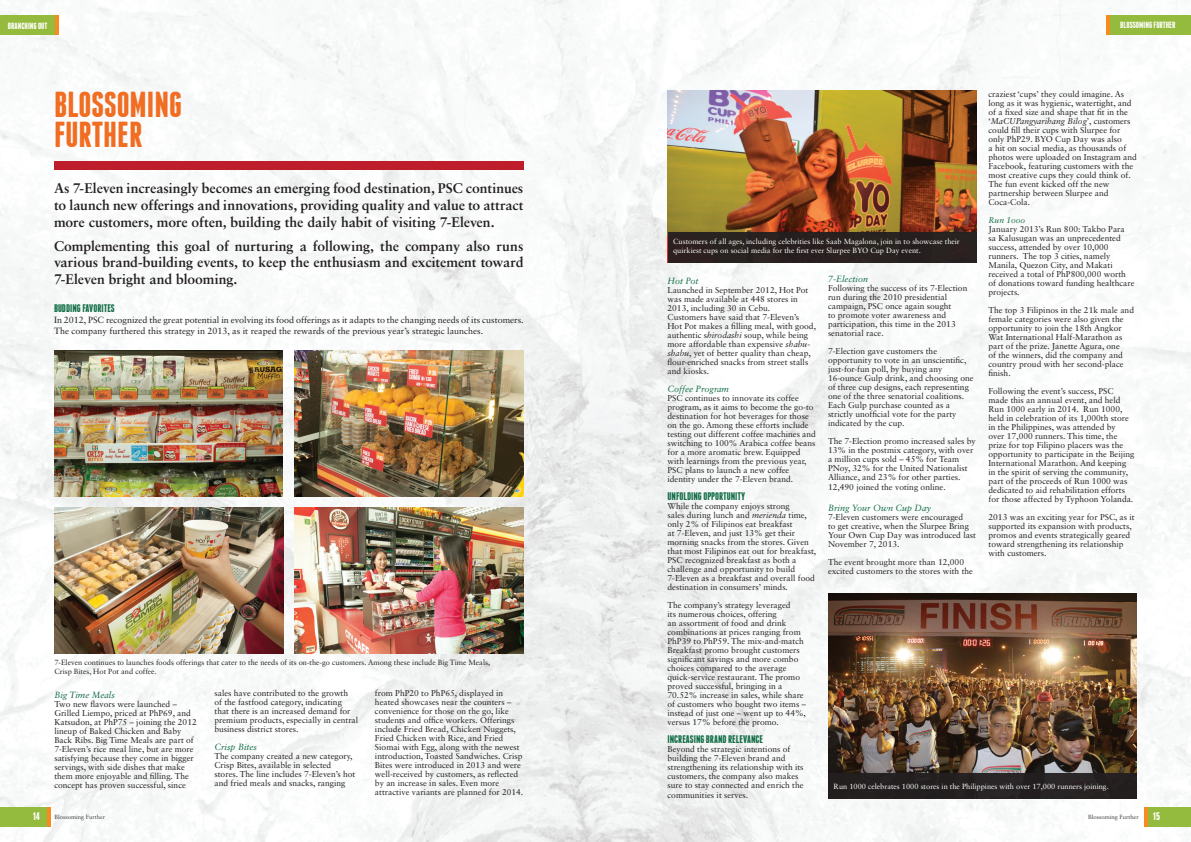
<style>
.page{position:relative;width:1191px;height:842px;background:#fff}
.page>*{position:absolute;margin:0;border:0;box-sizing:border-box;transform-origin:0 0}
.t1{font:700 36px/30px "Franchise";color:#f06d22}
.t2{font:700 14px/16.8px "Sabon LT Std";color:#231f20;text-align:justify}
.t3{font:700 11px "Franchise";color:#0e6b43}
.t4{font:700 11px "Franchise";color:#fff}
.t5{font:9px/10.8px "Sabon LT Std";color:#231f20}
.t6{font:italic 9px "Sabon LT Std";color:#0e6b43}
.t7{font:700 9px "Franchise";color:#fff}
.t8{font:8.5px/9px "Sabon LT Std";color:#231f20}
.t9{font:italic 8.5px "Sabon LT Std";color:#0e6b43}
.t10{font:7.5px/9px "Sabon LT Std";color:#fff}
.t11{font:7.5px/9px "Sabon LT Std";color:#231f20}
.t12{font:6px "Sabon LT";color:#3e3e3f}
.s1{font-style:italic}
</style>
<div class="page">
<img style="left:0;top:0;width:1191px;height:842px">
<div style="left:0;top:15px;width:57px;height:20px;background:#94bb3d"></div>
<hr style="left:55px;top:15px;width:3px;height:20px;background:#f68b1f">
<div style="left:1110px;top:15px;width:81px;height:20px;background:#94bb3d"></div>
<div style="left:1146px;top:807px;width:45px;height:19px;background:#94bb3d"></div>
<hr style="left:1106px;top:15px;width:4px;height:20px;background:#f68b1f">
<hr style="left:1144px;top:807px;width:4px;height:19px;background:#f68b1f">
<div style="left:0;top:807px;width:47px;height:20px;background:#94bb3d"></div>
<hr style="left:47px;top:807px;width:4px;height:20px;background:#f68b1f">
<div style="left:54px;top:161px;width:469px;height:9px;background:#be1d2c"></div>
<img style="left:828px;top:594px;width:309px;height:180px">
<img style="left:667px;top:90px;width:309px;height:142px">
<img style="left:54px;top:350px;width:229px;height:146px">
<div style="left:667px;top:232px;width:309px;height:30px;background:#231f20"></div>
<div style="left:828px;top:774px;width:309px;height:25px;background:#231f20"></div>
<img style="left:294px;top:350px;width:229px;height:146px">
<img style="left:54px;top:507px;width:229px;height:146px">
<img style="left:294px;top:507px;width:229px;height:146px">
<p class="t7" style="left:8px;top:22px;width:41px">BRANCHING OUT</p>
<p class="t7" style="left:1120px;top:21px;width:56px">BLOSSOMING FURTHER</p>
<h1 class="t1" style="left:54px;top:89px;width:27px">BLOSSOMING<br>FURTHER</h1>
<h2 class="t2" style="left:54px;top:179px;width:471px">As 7-Eleven increasingly becomes an emerging food destination, PSC continues to launch new offerings and innovations, providing quality and value to attract more customers, more often, building the daily habit of visiting 7-Eleven.</h2>
<h2 class="t2" style="left:54px;top:237px;width:471px">Complementing this goal of nurturing a following, the company also runs various brand-building events, to keep the enthusiasm and excitement toward 7-Eleven bright and blooming.</h2>
<p class="t3" style="left:54px;top:303px;width:9px">BUDDING</p>
<p class="t3" style="left:82px;top:303px;width:8px">FAVORITES</p>
<p class="t5" style="left:54px;top:315px;width:471px">In 2012, PSC recognized the great potential in evolving its food offerings as it adapts to the changing needs of its customers.<br>The company furthered this strategy in 2013, as it reaped the rewards of the previous year’s strategic launches.</p>
<p class="t11" style="left:54px;top:657px;width:437px">7-Eleven continues to launches foods offerings that cater to the needs of its on-the-go customers. Among these include Big Time Meals,<br>Crisp Bites, Hot Pot and coffee.</p>
<p class="t6" style="left:54px;top:689px;width:62px">Big Time Meals</p>
<p class="t8" style="left:54px;top:699px;width:144px">Two new flavors were launched – Grilled Liempo, priced at PhP69, and Katsudon, at PhP75 – joining the 2012 lineup of Baked Chicken and Baby Back Ribs. Big Time Meals are part of 7-Eleven’s rice meal line, but are more satisfying because they come in bigger servings, with side dishes that make them more enjoyable and filling. The concept has proven successful, since</p>
<p class="t8" style="left:214px;top:688px;width:145px">sales have contributed to the growth<br>of the fastfood category, indicating that there is an increased demand for premium products, especially in central business district stores.</p>
<p class="t6" style="left:214px;top:741px;width:44px">Crisp Bites</p>
<p class="t8" style="left:214px;top:751px;width:142px">The company created a new category, Crisp Bites, available in selected stores. The line includes 7-Eleven’s hot and fried meals and snacks, ranging</p>
<p class="t8" style="left:375px;top:688px;width:150px">from PhP20 to PhP65, displayed in heated showcases near the counters – convenience for those on the go, like students and office workers. Offerings include Fried Bread, Chicken Nuggets, Fried Chicken with Rice, and Fried Siomai with Egg, along with the newest introduction, Toasted Sandwiches. Crisp Bites were introduced in 2013 and were well-received by customers, as reflected by an increase in sales. Even more attractive variants are planned for 2014.</p>
<p class="t8" style="left:988px;top:89px;width:150px">craziest ‘cups’ they could imagine. As long as it was hygienic, watertight, and of a fixed size and shape that fit in the ‘<span class="s1">MaCUPangyarihang Bilog</span>’, customers could fill their cups with Slurpee for only PhP29. BYO Cup Day was also<br>a hit on social media, as thousands of photos were uploaded on Instagram and Facebook, featuring customers with the most creative cups they could think of.<br>The fun event kicked off the new partnership between Slurpee and Coca-Cola.</p>
<p class="t9" style="left:988px;top:215px;width:38px">Run 1ooo</p>
<p class="t8" style="left:988px;top:224px;width:147px">January 2013’s Run 800: Takbo Para sa Kalusugan was an unprecedented success, attended by over 10,000 runners. The top 3 cities, namely<br>Manila, Quezon City, and Makati received a total of PhP800,000 worth of donations toward funding healthcare projects.</p>
<p class="t8" style="left:988px;top:305px;width:147px">The top 3 Filipinos in the 21k male and female categories were also given the opportunity to join the 18th Angkor<br>Wat International Half-Marathon as part of the prize. Janette Agura, one<br>of the winners, did the company and country proud with her second-place finish.</p>
<p class="t8" style="left:988px;top:386px;width:147px">Following the event’s success, PSC made this an annual event, and held Run 1000 early in 2014. Run 1000, held in celebration of its 1,000th store in the Philippines, was attended by<br>over 17,000 runners. This time, the prize for top Filipino placers was the opportunity to participate in the Beijing International Marathon. And keeping in the spirit of serving the community, part of the proceeds of Run 1000 was dedicated to aid rehabilitation efforts for those affected by Typhoon Yolanda.</p>
<p class="t8" style="left:988px;top:512px;width:148px">2013 was an exciting year for PSC, as it supported its expansion with products, promos and events strategically geared toward strengthening its relationship with customers.</p>
<p class="t10" style="left:673px;top:237px;width:288px">Customers of all ages, including celebrities like Saab Magalona, join in to showcase their quirkiest cups on social media for the first ever Slurpee BYO Cup Day event.</p>
<p class="t6" style="left:828px;top:274px;width:42px">7-Election</p>
<p class="t8" style="left:828px;top:284px;width:141px">Following the success of its 7-Election run during the 2010 presidential campaign, PSC once again sought<br>to promote voter awareness and participation, this time in the 2013 senatorial race.</p>
<p class="t8" style="left:828px;top:347px;width:147px">7-Election gave customers the opportunity to vote in an unscientific, just-for-fun poll, by buying any 16-ounce Gulp drink, and choosing one of three cup designs, each representing one of the three senatorial coalitions.<br>Each Gulp purchase counted as a strictly unofficial vote for the party indicated by the cup.</p>
<p class="t8" style="left:828px;top:437px;width:149px">The 7-Election promo increased sales by 13% in the postmix category, with over a million cups sold – 45% for Team PNoy, 32% for the United Nationalist Alliance, and 23% for other parties.</p>
<p class="t8" style="left:828px;top:483px;width:119px">12,490 joined the voting online.</p>
<p class="t6" style="left:828px;top:502px;width:104px">Bring Your Own Cup Day</p>
<p class="t8" style="left:828px;top:512px;width:150px">7-Eleven customers were encouraged<br>to get creative, when the Slurpee Bring<br>Your Own Cup Day was introduced last<br>November 7, 2013.</p>
<p class="t8" style="left:828px;top:557px;width:146px">The event brought more than 12,000 excited customers to the stores with the</p>
<p class="t6" style="left:667px;top:275px;width:32px">Hot Pot</p>
<p class="t8" style="left:667px;top:285px;width:150px">Launched in September 2012, Hot Pot was made available at 448 stores in 2013, including 30 in Cebu.<br>Customers have said that 7-Eleven’s<br>Hot Pot makes a filling meal, with good, authentic s<span class="s1">hirodashi</span> soup, while being more affordable than expensive <span class="s1">shabu&shy;shabu</span>, yet of better quality than cheap, flour-enriched snacks from street stalls and kiosks.</p>
<p class="t6" style="left:667px;top:383px;width:63px">Coffee Program</p>
<p class="t8" style="left:667px;top:393px;width:150px">PSC continues to innovate its coffee program, as it aims to become the go-to destination for hot beverages for those on the go. Among these efforts include testing out different coffee machines and switching to 100% Arabica coffee beans for a more aromatic brew. Equipped with learnings from the previous year, PSC plans to launch a new coffee identity under the 7-Eleven brand.</p>
<p class="t3" style="left:667px;top:491px;width:9px">UNFOLDING</p>
<p class="t3" style="left:703px;top:491px;width:9px">OPPORTUNITY</p>
<p class="t8" style="left:667px;top:501px;width:150px">While the company enjoys strong<br>sales during lunch and <span class="s1">merienda</span> time, only 2% of Filipinos eat breakfast<br>at 7-Eleven, and just 13% get their morning snacks from the stores. Given that most Filipinos eat out for breakfast, PSC recognized breakfast as both a challenge and opportunity to build 7-Eleven as a breakfast and overall food destination in consumers’ minds.</p>
<p class="t8" style="left:667px;top:600px;width:140px">The company’s strategy leveraged<br>its numerous choices, offering<br>an assortment of food and drink combinations at prices ranging from PhP39 to PhP59. The mix-and-match Breakfast promo brought customers significant savings and more combo choices compared to the average quick-service restaurant. The promo proved successful, bringing in a 70.52% increase in sales, while share of customers who bought two items – instead of just one – went up to 44%, versus 17% before the promo.</p>
<p class="t3" style="left:667px;top:734px;width:8px">INCREASING</p>
<p class="t3" style="left:706px;top:734px;width:9px">BRAND</p>
<p class="t3" style="left:728px;top:734px;width:9px">RELEVANCE</p>
<p class="t8" style="left:667px;top:744px;width:138px">Beyond the strategic intentions of building the 7-Eleven brand and strengthening its relationship with its customers, the company also makes sure to stay connected and enrich the</p>
<p class="t8" style="left:667px;top:790px;width:82px">communities it serves.</p>
<p class="t10" style="left:833px;top:781px;width:277px">Run 1000 celebrates 1000 stores in the Philippines with over 17,000 runners joining.</p>
<p class="t4" style="left:33px;top:811px;width:9px">14</p>
<p class="t12" style="left:54px;top:813px;width:52px">Blossoming Further</p>
<p class="t12" style="left:1088px;top:813px;width:52px">Blossoming Further</p>
<p class="t4" style="left:1152px;top:811px;width:9px">15</p>
</div>
